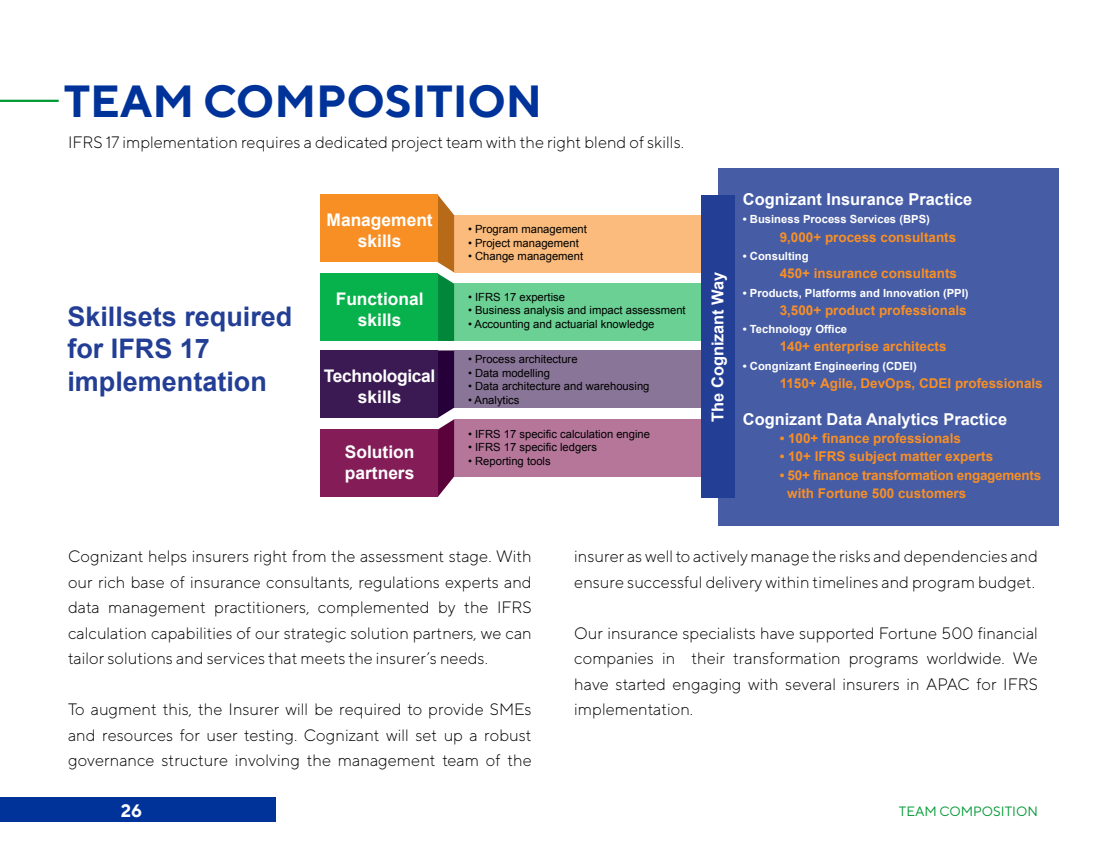
<style>
.page{position:relative;width:1106px;height:851px;background:#fff}
.page>*{position:absolute;margin:0;border:0;box-sizing:border-box;transform-origin:0 0}
.t1{font:700 45px "TT Norms";letter-spacing:-.005em;color:#039}
.t2{font:700 27px/32.4px "Arial";color:#233e95}
.t3{font:700 18px "TT Norms";color:#fff}
.t4{font:700 17.4px/20.9px "Arial";color:#fff;text-align:center}
.t5{font:700 17.4px/20.9px "Arial";letter-spacing:-.02em;color:#fff;text-align:center}
.t6{font:300 16.5px/25.5px "TT Norms";color:#000;text-align:justify}
.t7{font:700 16.35px "Arial";color:#fff}
.t8{font:700 13.5px "Arial";color:#f78f25}
.t9{font:700 13.5px/18.3px "Arial";letter-spacing:-.02em;color:#f78f25}
.t10{font:13.5px "TT Norms";color:#093}
.t11{font:11.25px "Arial";color:#000}
.t12{font:700 11.25px "Arial";color:#fff}
</style>
<div class="page">
<div style="left:0;top:797px;width:276px;height:24px;background:#039"></div>
<div style="left:718px;top:168px;width:341px;height:357px;background:#465ca5"></div>
<div style="left:454px;top:215px;width:247px;height:57px;background:#fabb7c"></div>
<div style="left:320px;top:195px;width:118px;height:67px;background:#f78f25"></div>
<div style="left:454px;top:284px;width:247px;height:57px;background:#6ad093"></div>
<svg style="left:438px;top:195px;width:16px;height:146px;background:#738c47"></svg>
<div style="left:320px;top:273px;width:118px;height:68px;background:#07b14b"></div>
<div style="left:454px;top:419px;width:247px;height:57px;background:#b5769a"></div>
<div style="left:320px;top:429px;width:118px;height:68px;background:#841c57"></div>
<div style="left:454px;top:350px;width:247px;height:57px;background:#897597"></div>
<svg style="left:438px;top:350px;width:16px;height:147px;background:#5d2757"></svg>
<div style="left:320px;top:350px;width:118px;height:68px;background:#3b1a53"></div>
<div style="left:701px;top:195px;width:34px;height:303px;background:#233e95"></div>
<hr style="left:0;top:100px;width:59px;height:2px;background:#093">
<h1 class="t1" style="left:64px;top:73px;width:480px">TEAM COMPOSITION</h1>
<p class="t6" style="left:68px;top:129px;width:617px">IFRS 17 implementation requires a dedicated project team with the right blend of skills.</p>
<h2 class="t2" style="left:67px;top:301px;width:226px">Skillsets required for IFRS 17 implementation</h2>
<p class="t4" style="left:326px;top:210px;width:108px">Management skills</p>
<p class="t4" style="left:336px;top:289px;width:89px">Functional skills</p>
<p class="t5" style="left:324px;top:366px;width:113px">Technological skills</p>
<p class="t4" style="left:345px;top:442px;width:71px;text-align:left">Solution partners</p>
<p class="t11" style="left:468px;top:222px;width:120px">• Program management</p>
<p class="t11" style="left:468px;top:235px;width:112px">• Project management</p>
<p class="t11" style="left:468px;top:249px;width:117px">• Change management</p>
<p class="t11" style="left:468px;top:289px;width:99px">• IFRS 17 expertise</p>
<p class="t11" style="left:468px;top:303px;width:219px">• Business analysis and impact assessment</p>
<p class="t11" style="left:468px;top:316px;width:188px">• Accounting and actuarial knowledge</p>
<p class="t11" style="left:468px;top:351px;width:111px">• Process architecture</p>
<p class="t11" style="left:468px;top:365px;width:84px">• Data modelling</p>
<p class="t11" style="left:468px;top:378px;width:183px">• Data architecture and warehousing</p>
<p class="t11" style="left:468px;top:392px;width:53px">• Analytics</p>
<p class="t11" style="left:468px;top:426px;width:183px">• IFRS 17 specific calculation engine</p>
<p class="t11" style="left:468px;top:440px;width:130px">• IFRS 17 specific ledgers</p>
<p class="t11" style="left:468px;top:453px;width:84px">• Reporting tools</p>
<p class="t7" style="left:707px;top:422px;width:152px;rotate:-90deg">The Cognizant Way</p>
<p class="t7" style="left:743px;top:188px;width:231px">Cognizant Insurance Practice</p>
<p class="t12" style="left:743px;top:212px;width:188px">• Business Process Services (BPS)</p>
<p class="t8" style="left:779px;top:228px;width:178px">9,000+ process consultants</p>
<p class="t12" style="left:743px;top:248px;width:67px">• Consulting</p>
<p class="t8" style="left:779px;top:264px;width:179px">450+ insurance consultants</p>
<p class="t12" style="left:743px;top:285px;width:227px">• Products, Platforms and Innovation (PPI)</p>
<p class="t8" style="left:779px;top:301px;width:188px">3,500+ product professionals</p>
<p class="t12" style="left:743px;top:321px;width:106px">• Technology Office</p>
<p class="t8" style="left:779px;top:337px;width:168px">140+ enterprise architects</p>
<p class="t12" style="left:743px;top:358px;width:175px">• Congnizant Engineering (CDEI)</p>
<p class="t8" style="left:779px;top:374px;width:264px">1150+ Agile, DevOps, CDEI professionals</p>
<p class="t7" style="left:743px;top:408px;width:266px">Cognizant Data Analytics Practice</p>
<p class="t8" style="left:779px;top:429px;width:183px">• 100+ finance professionals</p>
<p class="t8" style="left:779px;top:447px;width:215px">• 10+ IFRS subject matter experts</p>
<p class="t9" style="left:787px;top:466px;width:255px;text-indent:-7px">• 50+ finance transformation engagements with Fortune 500 customers</p>
<p class="t6" style="left:68px;top:543px;width:465px">Cognizant helps insurers right from the assessment stage. With our rich base of insurance consultants, regulations experts and data management practitioners, complemented by the IFRS calculation capabilities of our strategic solution partners, we can tailor solutions and services that meets the insurer’s needs.</p>
<p class="t6" style="left:68px;top:696px;width:465px">To augment this, the Insurer will be required to provide SMEs and resources for user testing. Cognizant will set up a robust governance structure involving the management team of the</p>
<p class="t3" style="left:121px;top:798px;width:23px">26</p>
<p class="t6" style="left:574px;top:543px;width:465px">insurer as well to actively manage the risks and dependencies and ensure successful delivery within timelines and program budget.</p>
<p class="t6" style="left:574px;top:620px;width:465px">Our insurance specialists have supported Fortune 500 financial companies in their transformation programs worldwide. We have started engaging with several insurers in APAC for IFRS implementation.</p>
<p class="t10" style="left:899px;top:803px;width:18px">TEAM</p>
<p class="t10" style="left:939px;top:803px;width:20px">COMPOSITION</p>
</div>
